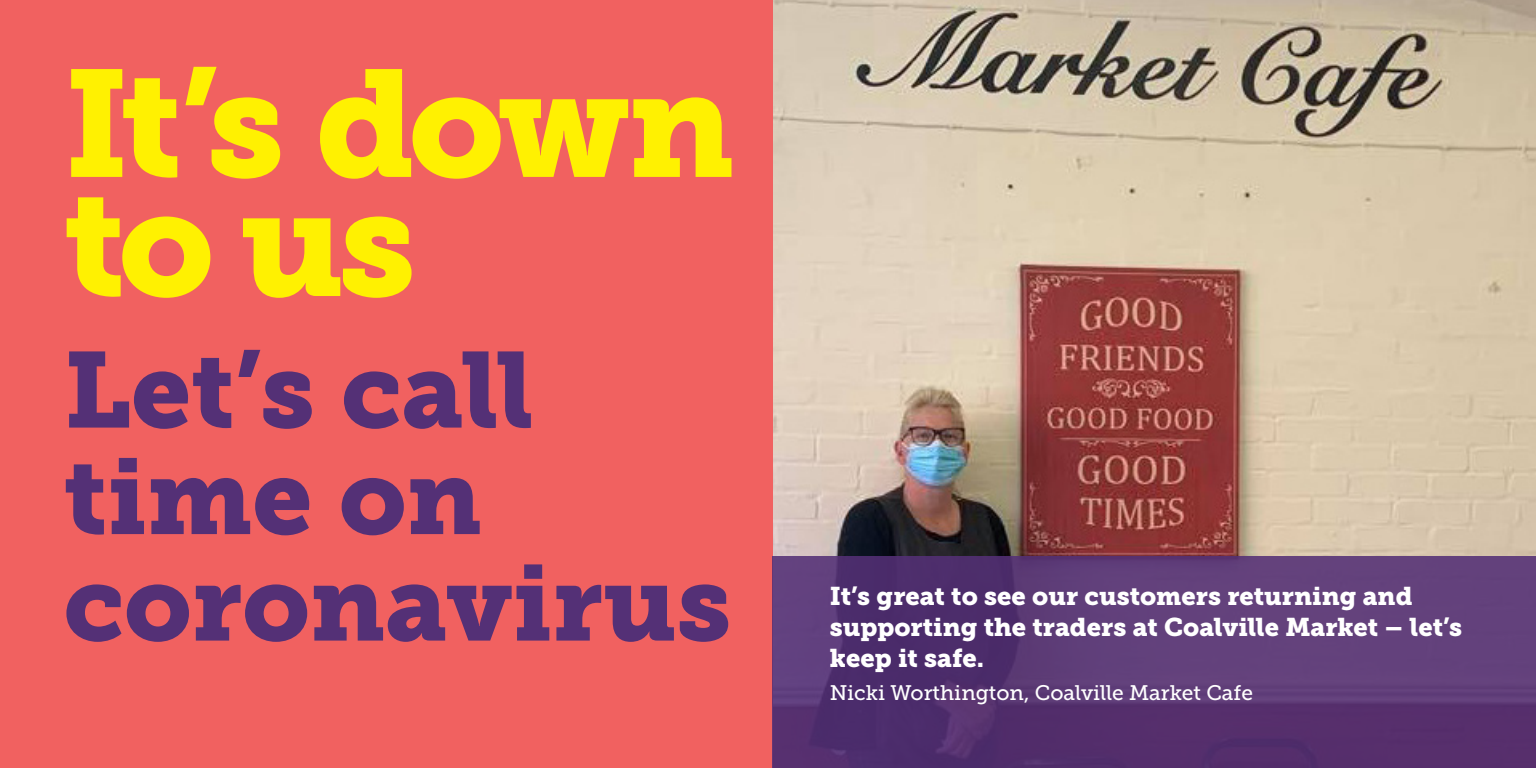
<style>
.page{position:relative;width:1536px;height:768px;background:#fff}
.page>*{position:absolute;margin:0;border:0;box-sizing:border-box;transform-origin:0 0}
.t1{font:150.9px/119.1px "Museo Slab 900";letter-spacing:-.045em;color:#fff101}
.t2{font:106.5px/106.5px "Museo Slab 900";color:#543076}
.t3{font:25.5px/30.6px "Museo Slab 900";color:#fff}
.t4{font:21px "Museo Slab 500";color:#fff}
</style>
<div class="page">
<img style="left:772px;top:0;width:764px;height:556px">
<div style="left:0;top:0;width:772px;height:768px;background:#f16160"></div>
<svg style="left:772px;top:556px;width:764px;height:212px;background:#593773"></svg>
<p class="t1" style="left:64px;top:66px;width:672px">It’s down to us</p>
<p class="t2" style="left:64px;top:338px;width:669px">Let’s call time on coronavirus</p>
<p class="t3" style="left:830px;top:581px;width:634px">It’s great to see our customers returning and supporting the traders at Coalville Market – let’s keep it safe.</p>
<p class="t4" style="left:830px;top:681px;width:425px">Nicki Worthington, Coalville Market Cafe</p>
</div>
